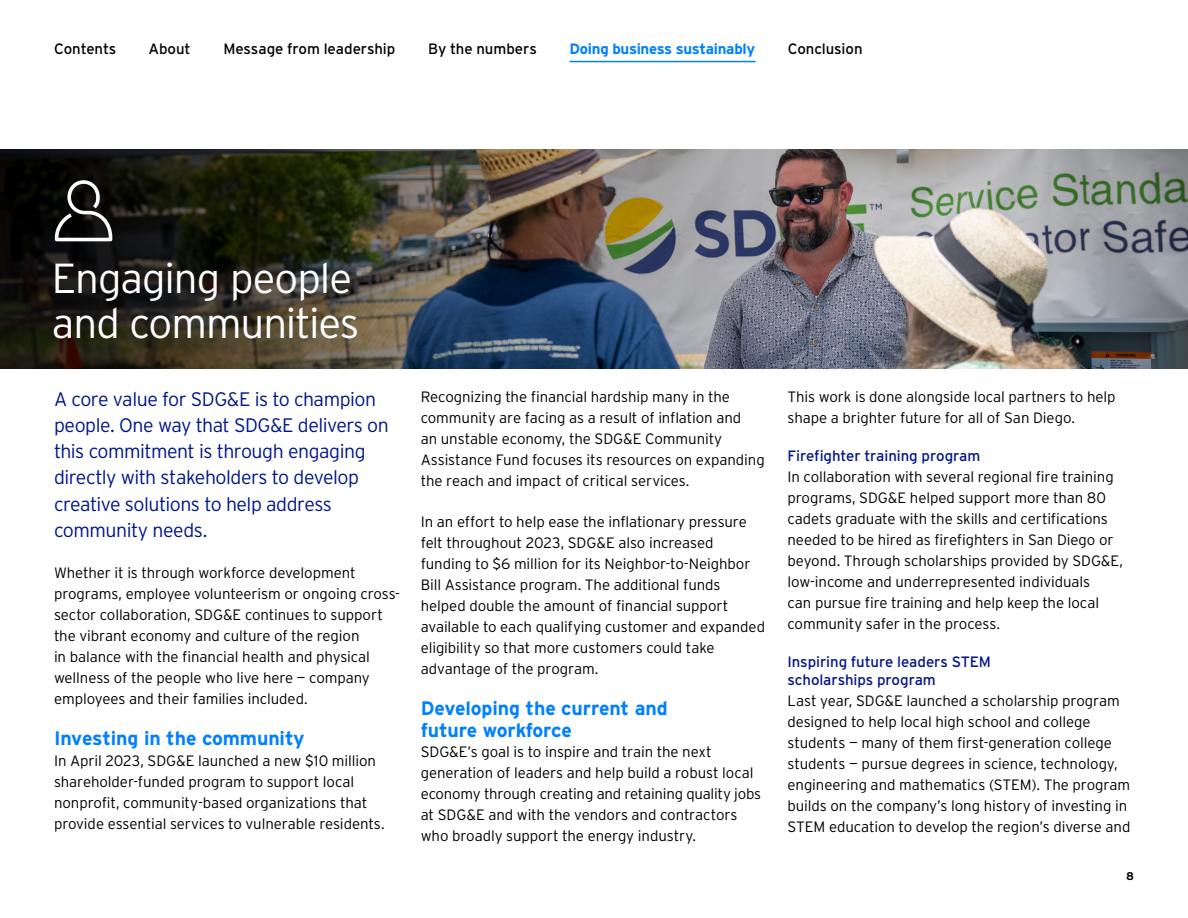
<style>
.page{position:relative;width:1188px;height:918px;background:#fff}
.page>*{position:absolute;margin:0;border:0;box-sizing:border-box;transform-origin:0 0}
.t1{font:300 42px/45px "Interstate";letter-spacing:-.025em;color:#fff}
.t2{font:300 19.5px/26.2px "Interstate";letter-spacing:-.025em;color:#001689}
.t3{font:700 19.5px/21px "Interstate";letter-spacing:-.005em;color:#0080ff}
.t4{font:300 15px/21px "Interstate";letter-spacing:-.005em;color:#000}
.t5{font:15px/18px "Interstate";letter-spacing:-.005em;color:#001689}
.t6{font:15px "Interstate";letter-spacing:-.005em;color:#000}
.t7{font:700 15px "Interstate";letter-spacing:-.02em;color:#0080ff}
.t8{font:700 11.25px "Interstate";color:#000}
</style>
<div class="page">
<img style="left:870px;top:149px;width:318px;height:220px">
<img style="left:0;top:149px;width:870px;height:220px">
<svg style="left:55px;top:180px;width:57px;height:61px"></svg>
<hr style="left:570px;top:61px;width:186px;height:1px;background:#0080ff">
<p class="t6" style="left:54px;top:40px;width:64px">Contents</p>
<p class="t6" style="left:149px;top:40px;width:44px">About</p>
<p class="t6" style="left:223px;top:40px;width:174px">Message from leadership</p>
<p class="t6" style="left:428px;top:40px;width:110px">By the numbers</p>
<p class="t7" style="left:570px;top:40px;width:187px">Doing business sustainably</p>
<p class="t6" style="left:788px;top:40px;width:76px">Conclusion</p>
<h1 class="t1" style="left:52px;top:255px;width:309px">Engaging people and communities</h1>
<h2 class="t2" style="left:54px;top:385px;width:336px">A core value for SDG&amp;E is to champion people. One way that SDG&amp;E delivers on this commitment is through engaging directly with stakeholders to develop creative solutions to help address community needs.</h2>
<p class="t4" style="left:54px;top:562px;width:348px">Whether it is through workforce development programs, employee volunteerism or ongoing cross&shy;sector collaboration, SDG&amp;E continues to support the vibrant economy and culture of the region<br>in balance with the financial health and physical wellness of the people who live here — company employees and their families included.</p>
<h2 class="t3" style="left:54px;top:728px;width:252px">Investing in the community</h2>
<p class="t4" style="left:54px;top:750px;width:332px">In April 2023, SDG&amp;E launched a new $10 million shareholder-funded program to support local nonprofit, community-based organizations that provide essential services to vulnerable residents.</p>
<p class="t4" style="left:421px;top:386px;width:346px">Recognizing the financial hardship many in the community are facing as a result of inflation and<br>an unstable economy, the SDG&amp;E Community Assistance Fund focuses its resources on expanding the reach and impact of critical services.</p>
<p class="t4" style="left:421px;top:511px;width:346px">In an effort to help ease the inflationary pressure felt throughout 2023, SDG&amp;E also increased funding to $6 million for its Neighbor-to-Neighbor Bill Assistance program. The additional funds helped double the amount of financial support available to each qualifying customer and expanded eligibility so that more customers could take advantage of the program.</p>
<h2 class="t3" style="left:421px;top:698px;width:248px">Developing the current and future workforce</h2>
<p class="t4" style="left:421px;top:742px;width:342px">SDG&amp;E’s goal is to inspire and train the next generation of leaders and help build a robust local economy through creating and retaining quality jobs at SDG&amp;E and with the vendors and contractors who broadly support the energy industry.</p>
<p class="t4" style="left:788px;top:386px;width:329px">This work is done alongside local partners to help shape a brighter future for all of San Diego.</p>
<p class="t5" style="left:788px;top:447px;width:194px">Firefighter training program</p>
<p class="t4" style="left:788px;top:466px;width:337px">In collaboration with several regional fire training programs, SDG&amp;E helped support more than 80 cadets graduate with the skills and certifications needed to be hired as firefighters in San Diego or beyond. Through scholarships provided by SDG&amp;E, low-income and underrepresented individuals<br>can pursue fire training and help keep the local community safer in the process.</p>
<p class="t5" style="left:788px;top:653px;width:205px">Inspiring future leaders STEM scholarships program</p>
<p class="t4" style="left:788px;top:691px;width:344px">Last year, SDG&amp;E launched a scholarship program designed to help local high school and college students — many of them first-generation college students — pursue degrees in science, technology, engineering and mathematics (STEM). The program builds on the company’s long history of investing in STEM education to develop the region’s diverse and</p>
<p class="t8" style="left:1126px;top:870px;width:9px">8</p>
</div>
